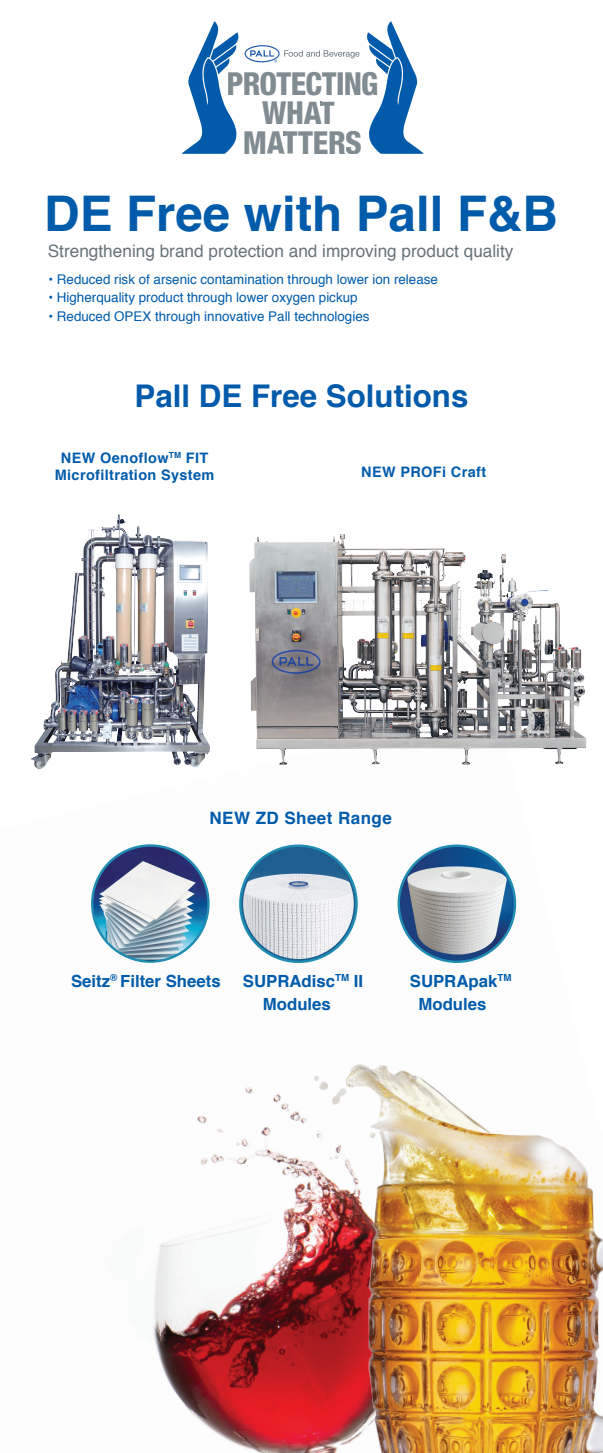
<style>
.page{position:relative;width:603px;height:1453px;background:#fff}
.page>*{position:absolute;margin:0;border:0;box-sizing:border-box;transform-origin:0 0}
.t1{font:700 49.15px "Helvetica";color:#015bab}
.t2{font:800 condensed 31.75px/29.2px "Helvetica Neue";letter-spacing:-.02em;color:#818c92;text-align:center}
.t3{font:700 31.25px "Helvetica";color:#015aaa}
.t4{font:17.18px "Helvetica";color:#687379}
.t5{font:700 17.02px "Helvetica";letter-spacing:.025em;color:#015bab}
.t6{font:700 16.75px "Helvetica";color:#015bab}
.t7{font:700 14.47px/17.4px "Helvetica";letter-spacing:.025em;color:#015bab;text-align:center}
.t8{font:13.38px "Helvetica";color:#015bab}
</style>
<div class="page">
<img style="left:91px;top:844px;width:426px;height:609px">
<div style="left:240px;top:846px;width:116px;height:116px;background:#1e5f90;border-radius:50%"></div>
<div style="left:239px;top:844px;width:118px;height:119px;border:2px solid #208cb2;border-radius:50%"></div>
<img style="left:92px;top:845px;width:116px;height:116px;border-radius:58px">
<div style="left:91px;top:844px;width:118px;height:119px;border:2px solid #208cb2;border-radius:50%"></div>
<img style="left:398px;top:846px;width:116px;height:116px;border-radius:58px">
<div style="left:397px;top:844px;width:119px;height:119px;border:2px solid #208cb2;border-radius:50%"></div>
<img style="left:243px;top:869px;width:110px;height:90px">
<img style="left:285px;top:1021px;width:317px;height:432px">
<img style="left:30px;top:514px;width:180px;height:255px">
<svg style="left:244px;top:45px;width:115px;height:17px"></svg>
<svg style="left:182px;top:21px;width:56px;height:133px"></svg>
<svg style="left:367px;top:21px;width:56px;height:133px"></svg>
<img style="left:249px;top:534px;width:338px;height:231px">
<h2 class="t2" style="left:226px;top:69px;width:153px">PROTECTING<br>WHAT<br>MATTERS</h2>
<h1 class="t1" style="left:44px;top:174px;width:515px">DE Free with Pall F&amp;B</h1>
<p class="t4" style="left:48px;top:238px;width:467px">Strengthening brand protection and improving product quality</p>
<p class="t8" style="left:48px;top:269px;width:391px">• Reduced risk of arsenic contamination through lower ion release</p>
<p class="t8" style="left:48px;top:287px;width:310px">• Higherquality product through lower oxygen pickup</p>
<p class="t8" style="left:48px;top:306px;width:322px">• Reduced OPEX through innovative Pall technologies</p>
<h3 class="t3" style="left:134px;top:370px;width:335px">Pall DE Free Solutions</h3>
<p class="t7" style="left:55px;top:449px;width:161px">NEW Oenoflow<sup>TM</sup> FIT<br>Microfiltration System</p>
<p class="t7" style="left:361px;top:463px;width:126px">NEW PROFi Craft</p>
<p class="t5" style="left:209px;top:804px;width:184px">NEW ZD Sheet Range</p>
<p class="t6" style="left:71px;top:967px;width:151px">Seitz<sup>®</sup> Filter Sheets</p>
<p class="t6" style="left:243px;top:967px;width:122px">SUPRAdisc<sup>TM</sup> II</p>
<p class="t6" style="left:409px;top:967px;width:103px">SUPRApak<sup>TM</sup></p>
<p class="t6" style="left:263px;top:991px;width:69px">Modules</p>
<p class="t6" style="left:418px;top:991px;width:69px">Modules</p>
</div>
